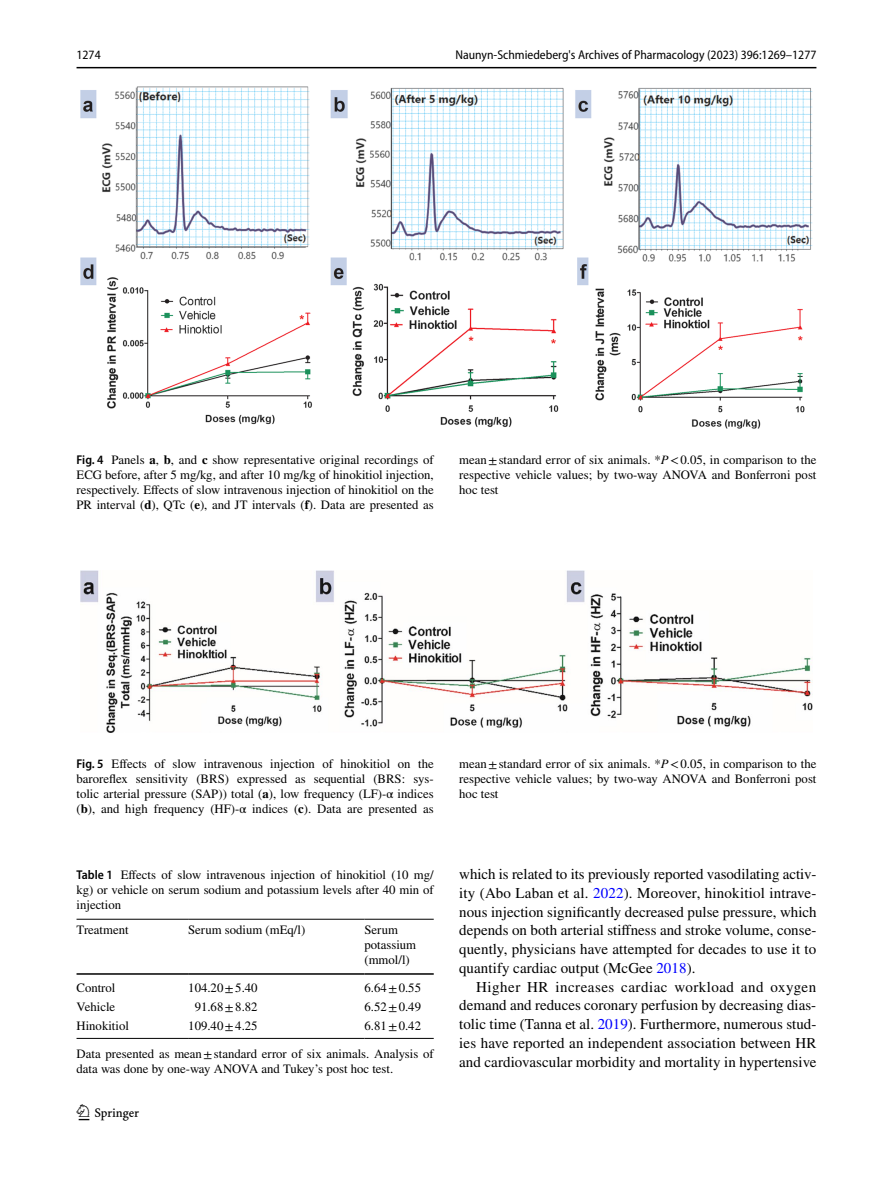
<style>
.page{position:relative;width:893px;height:1187px;background:#fff}
.page>*{position:absolute;margin:0;border:0;box-sizing:border-box;transform-origin:0 0}
.t1{font:22.5px "Springnew Regular 2";color:#000}
.t2{font:15px/18.8px "STIX";letter-spacing:.005em;color:#000;text-align:justify}
.t3{font:12.75px/15px "STIX";color:#000;text-align:justify}
.t4{font:semi-condensed 12.75px "Myriad Pro";color:#000}
.s1{font-family:"Myriad Pro";font-weight:600;font-stretch:semi-condensed}
.s2{font-weight:700}
.s3{font-style:italic}
.s4{color:#00f}
</style>
<div class="page">
<hr style="left:77px;top:67px;width:739px;height:1px;background:#000">
<img style="left:81px;top:87px;width:731px;height:341px">
<img style="left:81px;top:570px;width:731px;height:162px">
<hr style="left:77px;top:918px;width:111px;height:1px;background:#000">
<hr style="left:77px;top:973px;width:111px;height:1px;background:#000">
<hr style="left:188px;top:918px;width:176px;height:1px;background:#000">
<hr style="left:188px;top:973px;width:176px;height:1px;background:#000">
<hr style="left:364px;top:918px;width:70px;height:1px;background:#000">
<hr style="left:364px;top:973px;width:70px;height:1px;background:#000">
<hr style="left:77px;top:1037px;width:111px;height:1px;background:#000">
<hr style="left:188px;top:1037px;width:176px;height:1px;background:#000">
<hr style="left:364px;top:1037px;width:70px;height:1px;background:#000">
<p class="t4" style="left:77px;top:48px;width:26px">1274</p>
<p class="t4" style="left:455px;top:48px;width:362px">Naunyn-Schmiedeberg's Archives of Pharmacology (2023) 396:1269–1277</p>
<p class="t3" style="left:77px;top:453px;width:359px"><span class="s1">Fig. 4</span> Panels <span class="s2">a</span>, <span class="s2">b</span>, and <span class="s2">c</span> show representative original recordings of ECG before, after 5 mg/kg, and after 10 mg/kg of hinokitiol injection, respectively. Effects of slow intravenous injection of hinokitiol on the PR interval (<span class="s2">d</span>), QTc (<span class="s2">e</span>), and JT intervals (<span class="s2">f</span>). Data are presented as</p>
<p class="t3" style="left:459px;top:453px;width:359px">mean±standard error of six animals. *<span class="s3">P</span>&lt;0.05, in comparison to the respective vehicle values; by two-way ANOVA and Bonferroni post hoc test</p>
<p class="t3" style="left:77px;top:756px;width:359px"><span class="s1">Fig. 5</span> Effects of slow intravenous injection of hinokitiol on the baroreflex sensitivity (BRS) expressed as sequential (BRS: sys&shy;tolic arterial pressure (SAP)) total (<span class="s2">a</span>), low frequency (LF)-α indices (<span class="s2">b</span>), and high frequency (HF)-α indices (<span class="s2">c</span>). Data are presented as</p>
<p class="t3" style="left:459px;top:756px;width:359px">mean±standard error of six animals. *<span class="s3">P</span>&lt;0.05, in comparison to the respective vehicle values; by two-way ANOVA and Bonferroni post hoc test</p>
<p class="t3" style="left:77px;top:867px;width:359px"><span class="s1">Table 1</span> Effects of slow intravenous injection of hinokitiol (10 mg/ kg) or vehicle on serum sodium and potassium levels after 40 min of injection</p>
<p class="t3" style="left:77px;top:923px;width:54px">Treatment</p>
<p class="t3" style="left:188px;top:923px;width:119px">Serum sodium (mEq/l)</p>
<p class="t3" style="left:364px;top:923px;width:53px;text-align:left">Serum potassium (mmol/l)</p>
<p class="t3" style="left:77px;top:981px;width:40px">Control</p>
<p class="t3" style="left:188px;top:981px;width:71px">104.20±5.40</p>
<p class="t3" style="left:364px;top:981px;width:58px">6.64±0.55</p>
<p class="t3" style="left:77px;top:1000px;width:40px">Vehicle</p>
<p class="t3" style="left:195px;top:1000px;width:64px">91.68±8.82</p>
<p class="t3" style="left:364px;top:1000px;width:58px">6.52±0.49</p>
<p class="t3" style="left:77px;top:1018px;width:54px">Hinokitiol</p>
<p class="t3" style="left:188px;top:1018px;width:71px">109.40±4.25</p>
<p class="t3" style="left:364px;top:1018px;width:58px">6.81±0.42</p>
<p class="t3" style="left:77px;top:1047px;width:359px">Data presented as mean±standard error of six animals. Analysis of data was done by one-way ANOVA and Tukey’s post hoc test.</p>
<h1 class="t1" style="left:79px;top:1104px;width:62px">1 3</h1>
<p class="t2" style="left:459px;top:865px;width:359px">which is related to its previously reported vasodilating activ&shy;ity (Abo Laban et al. <span class="s4">2022</span>). Moreover, hinokitiol intrave&shy;nous injection significantly decreased pulse pressure, which depends on both arterial stiffness and stroke volume, conse&shy;quently, physicians have attempted for decades to use it to quantify cardiac output (McGee <span class="s4">2018</span>).</p>
<p class="t2" style="left:459px;top:978px;width:359px;text-indent:17px">Higher HR increases cardiac workload and oxygen demand and reduces coronary perfusion by decreasing dias&shy;tolic time (Tanna et al. <span class="s4">2019</span>). Furthermore, numerous stud&shy;ies have reported an independent association between HR and cardiovascular morbidity and mortality in hypertensive</p>
</div>
